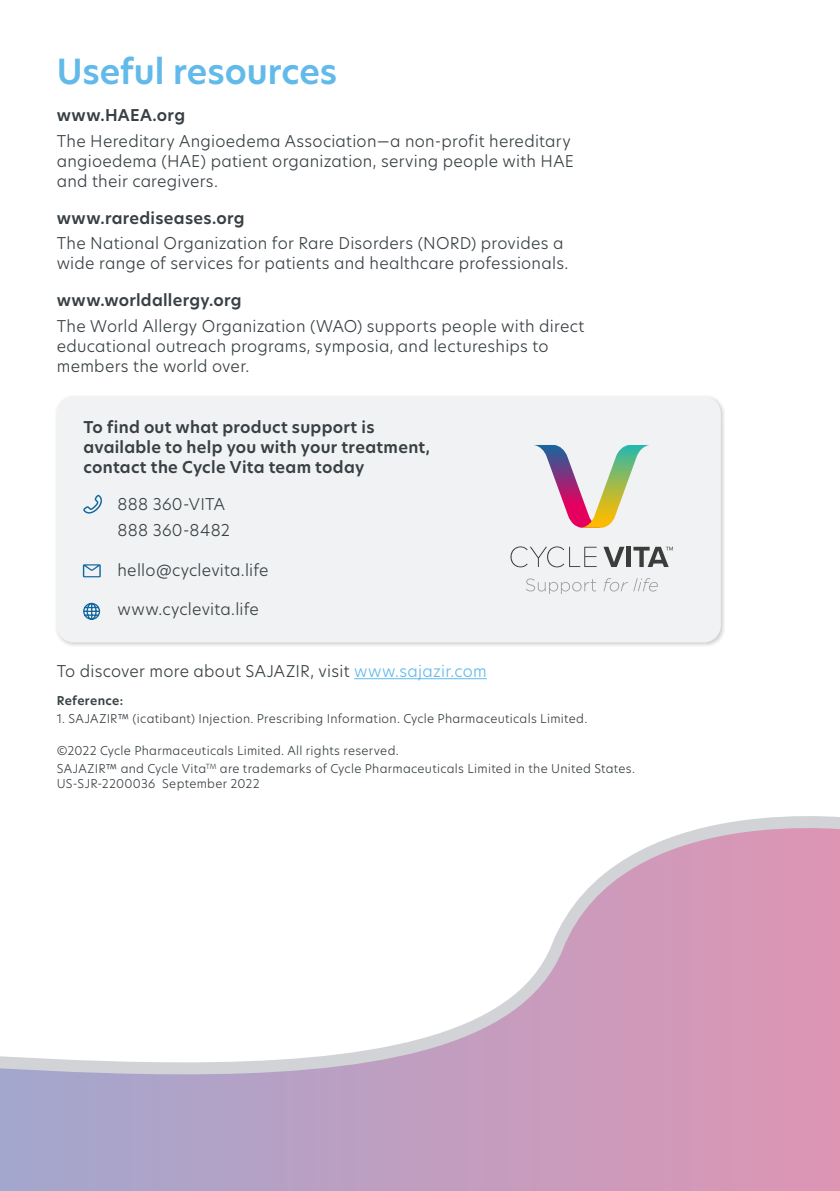
<style>
.page{position:relative;width:840px;height:1191px;background:#fff}
.page>*{position:absolute;margin:0;border:0;box-sizing:border-box;transform-origin:0 0}
.t1{font:600 34px "New Hero";letter-spacing:-.005em;color:#62baea}
.t2{font:300 16px/20px "New Hero";letter-spacing:.015em;color:#384044}
.t3{font:600 16px/20px "New Hero";letter-spacing:.015em;color:#384044}
.t4{font:300 12px/17.8px "New Hero";letter-spacing:.025em;color:#384044}
.t5{font:600 12px "New Hero";letter-spacing:.025em;color:#384044}
.s1{color:#62baea}
</style>
<div class="page">
<hr style="left:354px;top:678px;width:132px;height:1px;background:#62baea">
<div style="left:54px;top:394px;width:670px;height:252px;background:#000;opacity:.19"></div>
<div style="left:57px;top:396px;width:663px;height:246px;background:#f1f2f3;border-radius:17px"></div>
<svg style="left:534px;top:445px;width:115px;height:83px"></svg>
<svg style="left:510px;top:546px;width:86px;height:21px"></svg>
<svg style="left:603px;top:547px;width:21px;height:20px"></svg>
<hr style="left:626px;top:547px;width:4px;height:20px;background:#3c3c3b">
<svg style="left:633px;top:547px;width:39px;height:20px"></svg>
<svg style="left:526px;top:578px;width:69px;height:16px"></svg>
<svg style="left:603px;top:578px;width:24px;height:13px"></svg>
<svg style="left:633px;top:578px;width:24px;height:13px"></svg>
<svg style="left:83px;top:495px;width:19px;height:18px"></svg>
<svg style="left:83px;top:564px;width:18px;height:13px"></svg>
<svg style="left:83px;top:602px;width:18px;height:18px"></svg>
<svg style="left:0;top:816px;width:839px;height:375px"></svg>
<h1 class="t1" style="left:57px;top:48px;width:282px">Useful resources</h1>
<p class="t3" style="left:57px;top:105px;width:130px">www.HAEA.org</p>
<p class="t2" style="left:57px;top:130px;width:518px">The Hereditary Angioedema Association—a non-profit hereditary angioedema (HAE) patient organization, serving people with HAE and their caregivers.</p>
<p class="t3" style="left:57px;top:208px;width:189px">www.rarediseases.org</p>
<p class="t2" style="left:57px;top:233px;width:513px">The National Organization for Rare Disorders (NORD) provides a wide range of services for patients and healthcare professionals.</p>
<p class="t3" style="left:57px;top:290px;width:186px">www.worldallergy.org</p>
<p class="t2" style="left:57px;top:316px;width:529px">The World Allergy Organization (WAO) supports people with direct educational outreach programs, symposia, and lectureships to members the world over.</p>
<p class="t3" style="left:83px;top:417px;width:348px">To find out what product support is available to help you with your treatment, contact the Cycle Vita team today</p>
<p class="t2" style="left:117px;top:491px;width:114px;line-height:25.6px">888 360-VITA<br>888 360-8482</p>
<p class="t2" style="left:117px;top:559px;width:153px">hello@cyclevita.life</p>
<p class="t2" style="left:117px;top:599px;width:143px">www.cyclevita.life</p>
<p class="t2" style="left:57px;top:660px;width:431px">To discover more about SAJAZIR, visit <span class="s1">www.sajazir.com</span></p>
<p class="t5" style="left:57px;top:692px;width:68px">Reference:</p>
<p class="t4" style="left:57px;top:709px;width:531px">1. SAJAZIR™ (icatibant) Injection. Prescribing Information. Cycle Pharmaceuticals Limited.</p>
<p class="t4" style="left:57px;top:741px;width:579px">©2022 Cycle Pharmaceuticals Limited. All rights reserved.<br>SAJAZIR™ and Cycle Vita<sup>TM</sup> are trademarks of Cycle Pharmaceuticals Limited in the United States.</p>
<p class="t4" style="left:57px;top:774px;width:204px">US-SJR-2200036 September 2022</p>
</div>
